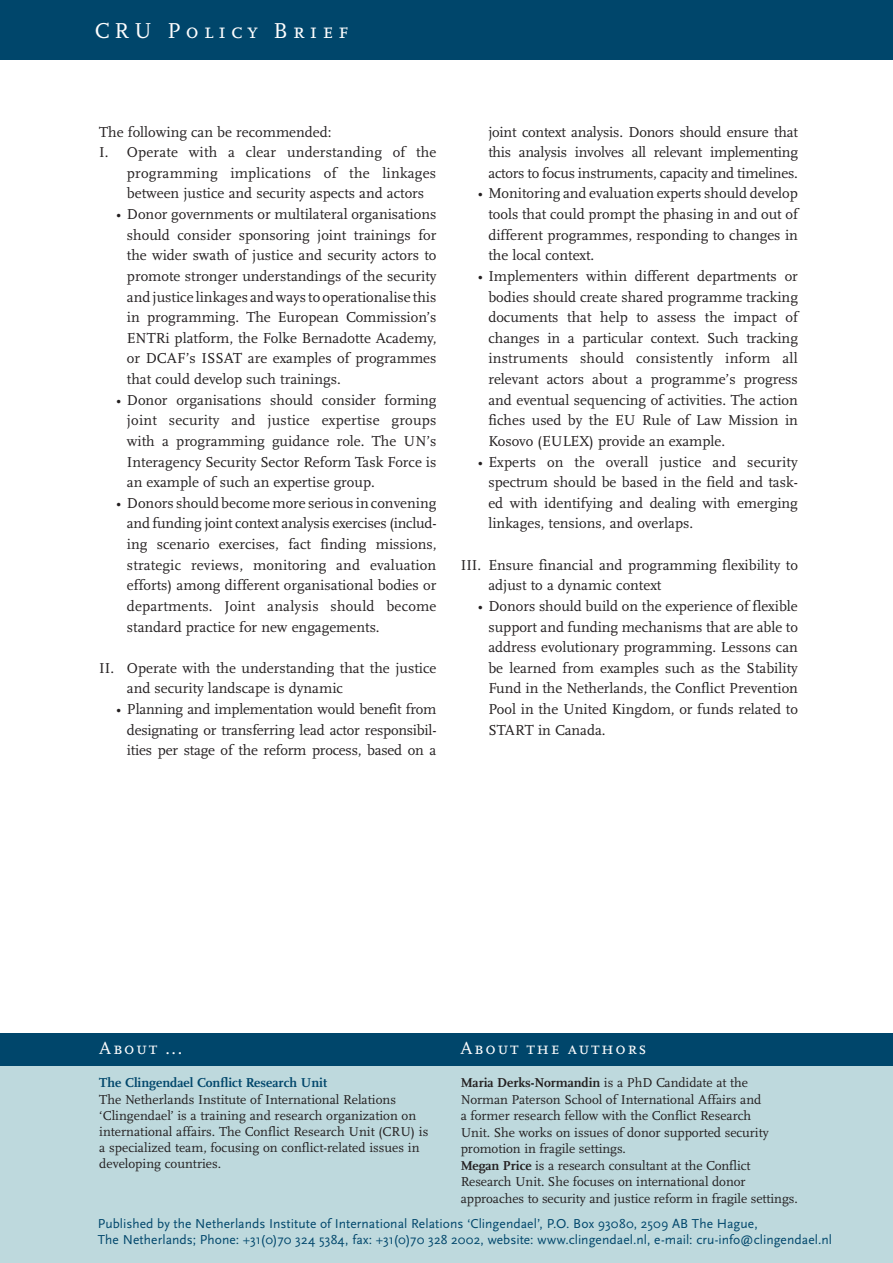
<style>
.page{position:relative;width:893px;height:1263px;background:#fff}
.page>*{position:absolute;margin:0;border:0;box-sizing:border-box;transform-origin:0 0}
.Standaard{font:22.5px "Scala Caps";letter-spacing:.215em;color:#fff}
.Normaal{font:18px "Scala Caps";letter-spacing:.095em;color:#fff}
.platte_tekst{font:15px/20.7px "Scala";color:#231f20;text-align:justify}
.platte_tekst-2{font:13.5px/16.5px "Scala";letter-spacing:-.005em;color:#231f20}
.about_platte_tekst{font:13.5px/16.2px "Scala";color:#231f20}
.Normaal-2{font:13.5px/16.5px "Scala Sans";letter-spacing:.005em;color:#00466b}
.about_subkopje{font:700 13.5px "Scala";color:#00466b}
.s1{font-weight:700}
</style>
<div class="page">
<div style="left:0;top:0;width:893px;height:60px;background:#00466b"></div>
<div style="left:0;top:1065px;width:893px;height:198px;background:#bed9dd"></div>
<div style="left:0;top:1033px;width:893px;height:33px;background:#00466b"></div>
<p class="Standaard" style="left:95px;top:18px;width:255px">CRU Policy Brief</p>
<p class="platte_tekst" style="left:99px;top:122px;width:234px">The following can be recommended:</p>
<p class="platte_tekst" style="left:127px;top:142px;width:311px;text-indent:-28px">I. Operate with a clear understanding of the programming implications of the linkages between justice and security aspects and actors</p>
<p class="platte_tekst" style="left:127px;top:204px;width:311px;text-indent:-11px">• Donor governments or multilateral organisations should consider sponsoring joint trainings for the wider swath of justice and security actors to promote stronger understandings of the security and justice linkages and ways to operationalise this in programming. The European Commission’s ENTRi platform, the Folke Bernadotte Academy, or DCAF’s ISSAT are examples of programmes that could develop such trainings.</p>
<p class="platte_tekst" style="left:127px;top:390px;width:311px;text-indent:-11px">• Donor organisations should consider forming joint security and justice expertise groups with a programming guidance role. The UN’s Interagency Security Sector Reform Task Force is an example of such an expertise group.</p>
<p class="platte_tekst" style="left:127px;top:493px;width:311px;text-indent:-11px">• Donors should become more serious in convening and funding joint context analysis exercises (includ&shy;ing scenario exercises, fact finding missions, strategic reviews, monitoring and evaluation efforts) among different organisational bodies or departments. Joint analysis should become standard practice for new engagements.</p>
<p class="platte_tekst" style="left:127px;top:658px;width:311px;text-indent:-28px">II. Operate with the understanding that the justice and security landscape is dynamic</p>
<p class="platte_tekst" style="left:127px;top:699px;width:311px;text-indent:-11px">• Planning and implementation would benefit from designating or transferring lead actor responsibil&shy;ities per stage of the reform process, based on a</p>
<p class="platte_tekst" style="left:488px;top:122px;width:311px">joint context analysis. Donors should ensure that this analysis involves all relevant implementing actors to focus instruments, capacity and timelines.</p>
<p class="platte_tekst" style="left:488px;top:183px;width:311px;text-indent:-11px">• Monitoring and evaluation experts should develop tools that could prompt the phasing in and out of different programmes, responding to changes in the local context.</p>
<p class="platte_tekst" style="left:488px;top:266px;width:311px;text-indent:-11px">• Implementers within different departments or bodies should create shared programme tracking documents that help to assess the impact of changes in a particular context. Such tracking instruments should consistently inform all relevant actors about a programme’s progress and eventual sequencing of activities. The action fiches used by the EU Rule of Law Mission in Kosovo (EULEX) provide an example.</p>
<p class="platte_tekst" style="left:488px;top:452px;width:311px;text-indent:-11px">• Experts on the overall justice and security spectrum should be based in the field and task&shy;ed with identifying and dealing with emerging linkages, tensions, and overlaps.</p>
<p class="platte_tekst" style="left:488px;top:555px;width:311px;text-indent:-28px">III. Ensure financial and programming flexibility to adjust to a dynamic context</p>
<p class="platte_tekst" style="left:488px;top:596px;width:311px;text-indent:-11px">• Donors should build on the experience of flexible support and funding mechanisms that are able to address evolutionary programming. Lessons can be learned from examples such as the Stability Fund in the Netherlands, the Conflict Prevention Pool in the United Kingdom, or funds related to START in Canada.</p>
<p class="Normaal" style="left:99px;top:1038px;width:85px">About ...</p>
<p class="Normaal" style="left:460px;top:1038px;width:187px">About the authors</p>
<p class="about_subkopje" style="left:99px;top:1075px;width:229px">The Clingendael Conflict Research Unit</p>
<p class="about_platte_tekst" style="left:99px;top:1091px;width:331px">The Netherlands Institute of International Relations ‘Clingendael’ is a training and research organization on international affairs. The Conflict Research Unit (CRU) is a specialized team, focusing on conflict-related issues in developing countries.</p>
<p class="platte_tekst-2" style="left:461px;top:1075px;width:309px"><span class="s1">Maria Derks-Normandin</span> is a PhD Candidate at the Norman Paterson School of International Affairs and a former research fellow with the Conflict Research Unit. She works on issues of donor supported security promotion in fragile settings.</p>
<p class="platte_tekst-2" style="left:461px;top:1157px;width:339px"><span class="s1">Megan Price</span> is a research consultant at the Conflict<br>Research Unit. She focuses on international donor approaches to security and justice reform in fragile settings.</p>
<p class="Normaal-2" style="left:98px;top:1215px;width:736px">Published by the Netherlands Institute of International Relations ‘Clingendael’, P.O. Box 93080, 2509 AB The Hague,<br>The Netherlands; Phone: +31(0)70 324 5384, fax: +31(0)70 328 2002, website: www.clingendael.nl, e-mail: cru-info@clingendael.nl</p>
</div>
